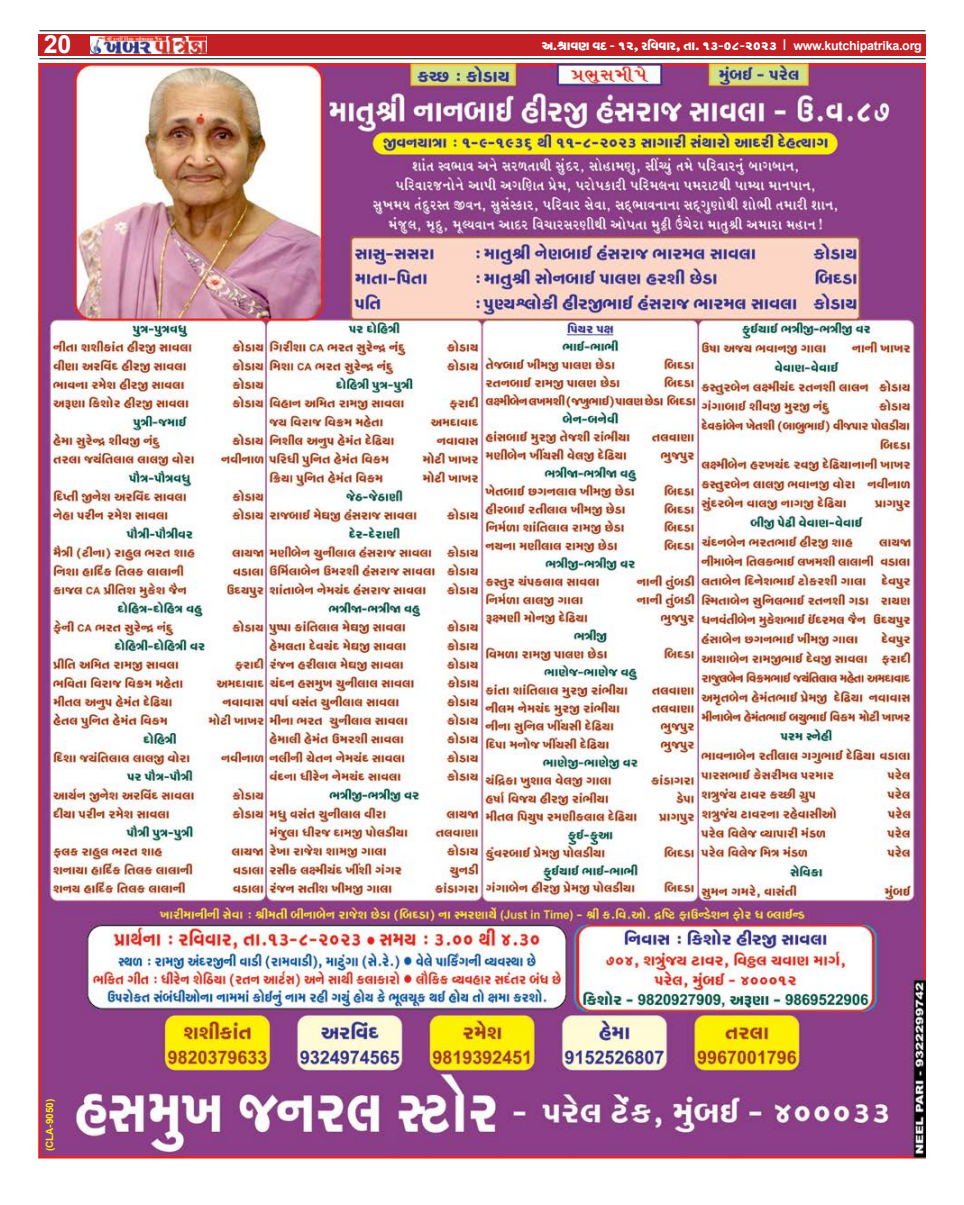
<style>
.page{position:relative;width:964px;height:1205px;background:#fff}
.page>*{position:absolute;margin:0;border:0;box-sizing:border-box;transform-origin:0 0}
.t1{font:700 25px "Arial";color:#fff}
.t2{font:15px "SHREE GUJ7";letter-spacing:-.02em;color:#fff}
.t3{font:700 10px "Arial";color:#fff200}
.s1{font-family:"Arial"}
.s2{font-family:"Arial";font-weight:700;font-size:12.5px}
</style>
<div class="page">
<div style="left:38px;top:34px;width:888px;height:21px;background:#c22025"></div>
<hr style="left:39px;top:58px;width:886px;height:1px;background:#000">
<hr style="left:39px;top:30px;width:886px;height:1px;background:#000">
<img style="left:90px;top:36px;width:116px;height:17px">
<img style="left:39px;top:64px;width:886px;height:1095px">
<h1 class="t1" style="left:44px;top:27px;width:29px">20</h1>
<p class="t2" style="left:542px;top:38px;width:382px">A.îphZ hv$ - 12, frhhpf, sp. 13-08-2023 <span class="s1">I</span> <span class="s2">www.kutchipatrika.org</span></p>
<p class="t3" style="left:42px;top:1151px;width:54px;rotate:-90deg">(CLA-9050)</p>
</div>
